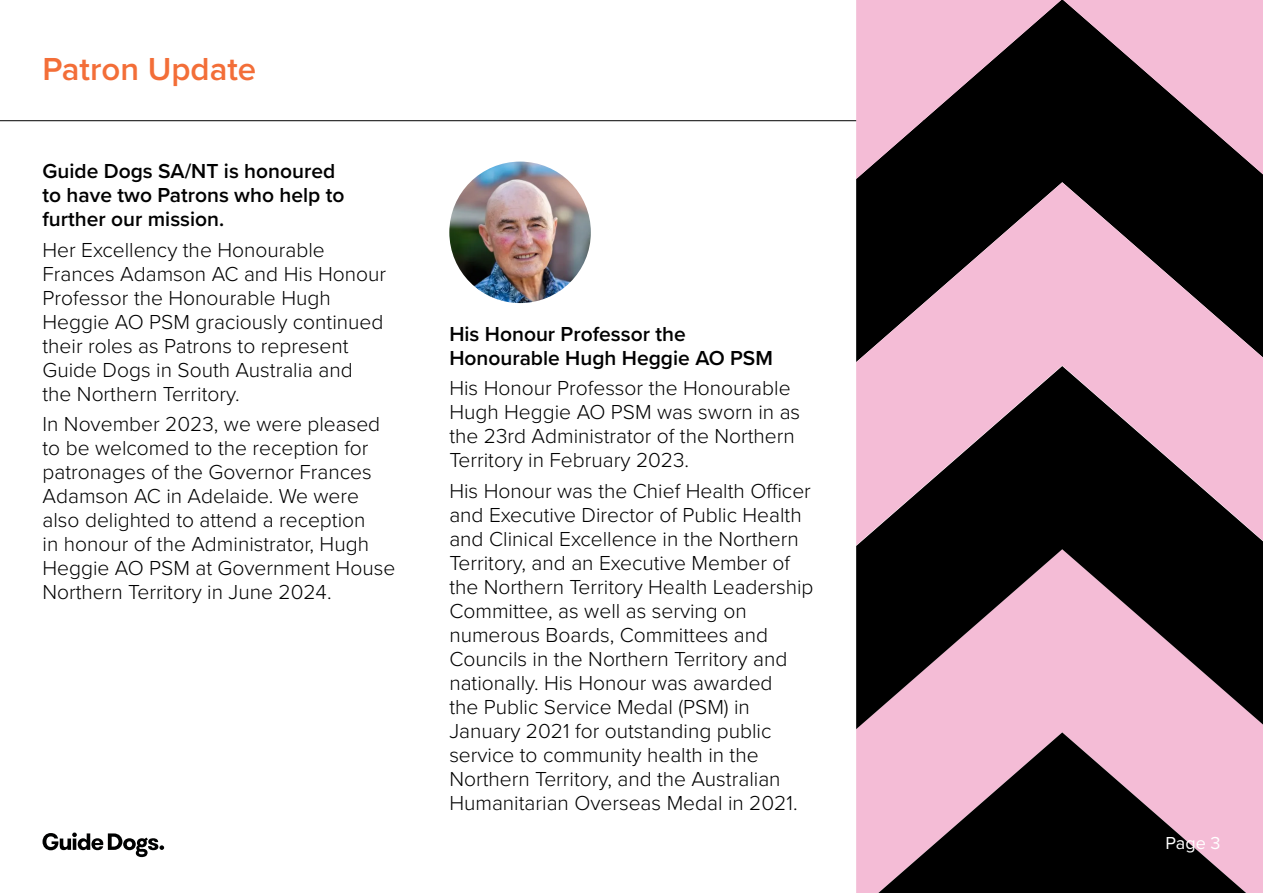
<style>
.page{position:relative;width:1263px;height:893px;background:#fff}
.page>*{position:absolute;margin:0;border:0;box-sizing:border-box;transform-origin:0 0}
.t1{font:600 33px "Proxima Nova";color:#f36e38}
.t2{font:300 21px/24px "Proxima Nova";color:#000}
.t3{font:600 21px/24px "Proxima Nova";color:#000}
.t4{font:18px "Proxima Nova";color:#fff}
</style>
<div class="page">
<svg style="left:43px;top:832px;width:121px;height:25px"></svg>
<hr style="left:0;top:120px;width:1263px;height:1px;background:#000">
<div style="left:856px;top:729px;width:407px;height:164px;background:#f4bcd6"></div>
<svg style="left:856px;top:545px;width:407px;height:184px;fill:#060606"></svg>
<svg style="left:878px;top:732px;width:368px;height:161px"></svg>
<svg style="left:856px;top:0;width:407px;height:179px;fill:#000"></svg>
<svg style="left:856px;top:182px;width:407px;height:363px;fill:#f4bcd6"></svg>
<img style="left:449px;top:162px;width:142px;height:141px;border-radius:71px">
<h1 class="t1" style="left:43px;top:44px;width:215px">Patron Update</h1>
<p class="t3" style="left:43px;top:159px;width:303px">Guide Dogs SA/NT is honoured to have two Patrons who help to further our mission.</p>
<p class="t2" style="left:43px;top:236px;width:345px">Her Excellency the Honourable<br>Frances Adamson AC and His Honour<br>Professor the Honourable Hugh<br>Heggie AO PSM graciously continued their roles as Patrons to represent<br>Guide Dogs in South Australia and the Northern Territory.</p>
<p class="t2" style="left:43px;top:411px;width:354px">In November 2023, we were pleased to be welcomed to the reception for patronages of the Governor Frances Adamson AC in Adelaide. We were also delighted to attend a reception<br>in honour of the Administrator, Hugh Heggie AO PSM at Government House Northern Territory in June 2024.</p>
<p class="t3" style="left:449px;top:321px;width:325px">His Honour Professor the<br>Honourable Hugh Heggie AO PSM</p>
<p class="t2" style="left:449px;top:375px;width:352px">His Honour Professor the Honourable Hugh Heggie AO PSM was sworn in as the 23rd Administrator of the Northern Territory in February 2023.</p>
<p class="t2" style="left:449px;top:478px;width:366px">His Honour was the Chief Health Officer and Executive Director of Public Health and Clinical Excellence in the Northern Territory, and an Executive Member of the Northern Territory Health Leadership Committee, as well as serving on numerous Boards, Committees and Councils in the Northern Territory and nationally. His Honour was awarded<br>the Public Service Medal (PSM) in January 2021 for outstanding public service to community health in the Northern Territory, and the Australian Humanitarian Overseas Medal in 2021.</p>
<p class="t4" style="left:1165px;top:832px;width:56px">Page 3</p>
</div>
